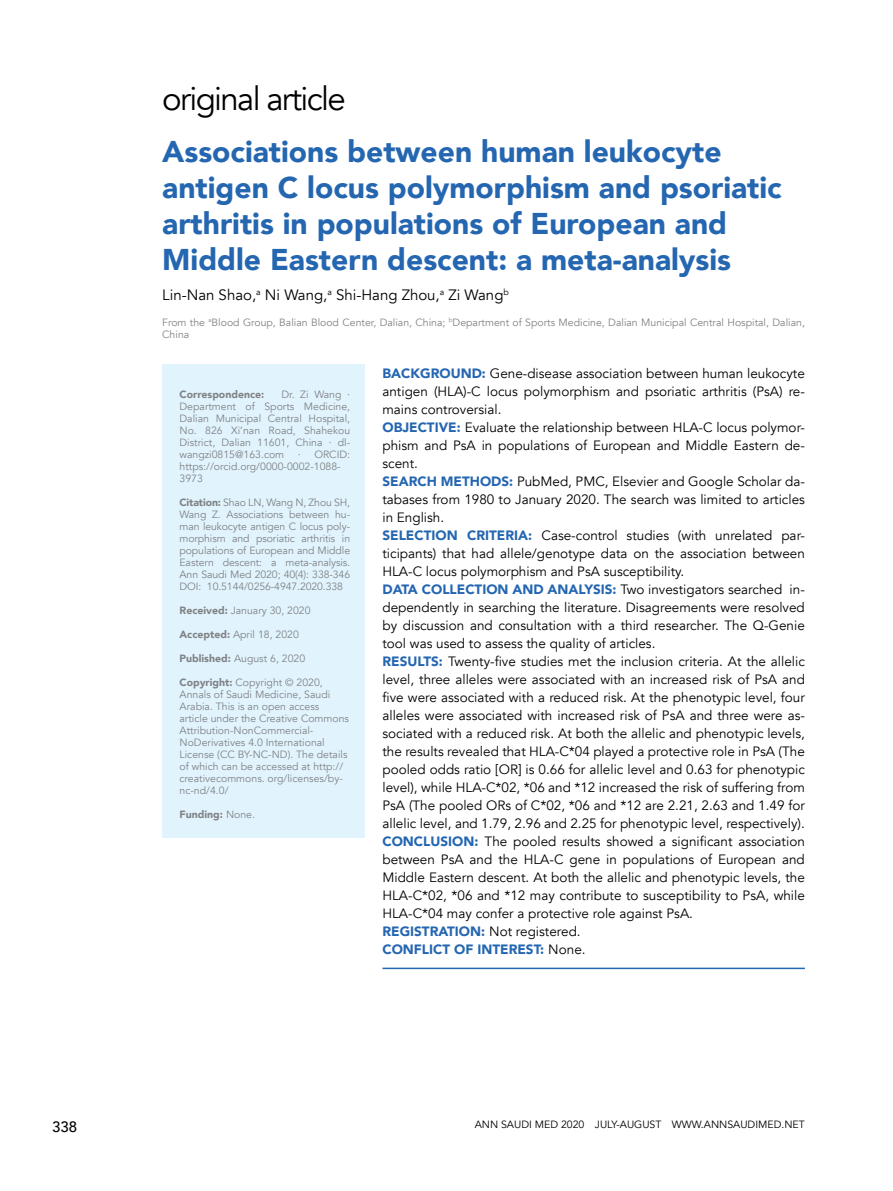
<style>
.page{position:relative;width:893px;height:1191px;background:#fff}
.page>*{position:absolute;margin:0;border:0;box-sizing:border-box;transform-origin:0 0}
.t1{font:33px "Avenir";letter-spacing:-.05em;color:#000}
.t2{font:900 30px/36px "Avenir";color:#2566b1}
.t3{font:15px "Avenir";color:#000}
.t4{font:500 15px "Avenir";color:#000}
.t5{font:13.5px/18px "Avenir";color:#000}
.t6{font:10.5px/12px "Avenir";color:#808285}
.t7{font:10.5px "Avenir";color:#000}
.t8{font:900 10.5px "Avenir";color:#808285}
.s1{font-weight:900;color:#2566b1}
.s2{font-weight:900}
.s3{font-weight:400}
</style>
<div class="page">
<div style="left:162px;top:364px;width:202px;height:474px;background:#e1f4fd"></div>
<hr style="left:382px;top:967px;width:423px;height:2px;background:#2566b1">
<h1 class="t1" style="left:162px;top:78px;width:185px">original article</h1>
<h2 class="t2" style="left:162px;top:133px;width:621px">Associations between human leukocyte antigen C locus polymorphism and psoriatic arthritis in populations of European and Middle Eastern descent: a meta-analysis</h2>
<p class="t3" style="left:162px;top:286px;width:348px">Lin-Nan Shao,<sup>a</sup> Ni Wang,<sup>a</sup> Shi-Hang Zhou,<sup>a</sup> Zi Wang<sup>b</sup></p>
<p class="t6" style="left:162px;top:316px;width:644px">From the <sup>a</sup>Blood Group, Balian Blood Center, Dalian, China; <sup>b</sup>Department of Sports Medicine, Dalian Municipal Central Hospital, Dalian,<br>China</p>
<p class="t5" style="left:382px;top:365px;width:424px"><span class="s1">BACKGROUND:</span> Gene-disease association between human leukocyte antigen (HLA)-C locus polymorphism and psoriatic arthritis (PsA) re&shy;mains controversial.<br><span class="s1">OBJECTIVE:</span> Evaluate the relationship between HLA-C locus polymor&shy;phism and PsA in populations of European and Middle Eastern de&shy;scent.<br><span class="s1">SEARCH METHODS:</span> PubMed, PMC, Elsevier and Google Scholar da&shy;tabases from 1980 to January 2020. The search was limited to articles in English.<br><span class="s1">SELECTION CRITERIA:</span> Case-control studies (with unrelated par&shy;ticipants) that had allele/genotype data on the association between HLA-C locus polymorphism and PsA susceptibility.<br><span class="s1">DATA COLLECTION AND ANALYSIS:</span> Two investigators searched in&shy;dependently in searching the literature. Disagreements were resolved by discussion and consultation with a third researcher. The Q-Genie tool was used to assess the quality of articles.<br><span class="s1">RESULTS:</span> Twenty-five studies met the inclusion criteria. At the allelic level, three alleles were associated with an increased risk of PsA and five were associated with a reduced risk. At the phenotypic level, four alleles were associated with increased risk of PsA and three were as&shy;sociated with a reduced risk. At both the allelic and phenotypic levels, the results revealed that HLA-C*04 played a protective role in PsA (The pooled odds ratio [OR] is 0.66 for allelic level and 0.63 for phenotypic level), while HLA-C*02, *06 and *12 increased the risk of suffering from PsA (The pooled ORs of C*02, *06 and *12 are 2.21, 2.63 and 1.49 for allelic level, and 1.79, 2.96 and 2.25 for phenotypic level, respectively).<br><span class="s1">CONCLUSION:</span> The pooled results showed a significant association between PsA and the HLA-C gene in populations of European and Middle Eastern descent. At both the allelic and phenotypic levels, the HLA-C*02, *06 and *12 may contribute to susceptibility to PsA, while HLA-C*04 may confer a protective role against PsA.<br><span class="s1">REGISTRATION:</span> Not registered.<br><span class="s1">CONFLICT OF INTEREST:</span> None.</p>
<p class="t8" style="left:180px;top:385px;width:86px">Correspondence:</p>
<p class="t6" style="left:180px;top:388px;width:172px;text-align:justify;text-indent:102px">Dr. Zi Wang ∙ Department of Sports Medicine, Dalian Municipal Central Hospital, No. 826 Xi’nan Road, Shahekou District, Dalian 11601, China ∙ dl&shy;wangzi0815@163.com</p>
<p class="t6" style="left:180px;top:448px;width:172px;text-indent:135px">ORCID: https://orcid.org/0000-0002-1088-<br>3973</p>
<p class="t6" style="left:180px;top:496px;width:172px;text-align:justify"><span class="s2">Citation:</span> Shao LN, Wang N, Zhou SH, Wang Z. Associations between hu&shy;man leukocyte antigen C locus poly&shy;morphism and psoriatic arthritis in populations of European and Middle Eastern descent: a meta-analysis.<br>Ann Saudi Med 2020; 40(4): 338-346<br>DOI: 10.5144/0256-4947.2020.338</p>
<p class="t6" style="left:180px;top:604px;width:133px"><span class="s2">Received:</span> January 30, 2020</p>
<p class="t6" style="left:180px;top:628px;width:121px"><span class="s2">Accepted:</span> April 18, 2020</p>
<p class="t6" style="left:180px;top:652px;width:127px"><span class="s2">Published:</span> August 6, 2020</p>
<p class="t6" style="left:180px;top:676px;width:171px"><span class="s2">Copyright:</span> Copyright © 2020,<br>Annals of Saudi Medicine, Saudi<br>Arabia. This is an open access article under the Creative Commons<br>Attribution-NonCommercial-<br>NoDerivatives 4.0 International<br>License (CC BY-NC-ND). The details of which can be accessed at http:// creativecommons. org/licenses/by&shy;nc-nd/4.0/</p>
<p class="t8" style="left:180px;top:805px;width:77px">Funding: <span class="s3">None.</span></p>
<p class="t6" style="left:298px;top:448px;width:4px">∙</p>
<p class="t4" style="left:52px;top:1113px;width:27px">338</p>
<p class="t7" style="left:475px;top:1118px;width:332px">ANN SAUDI MED 2020 JULY-AUGUST WWW.ANNSAUDIMED.NET</p>
</div>
